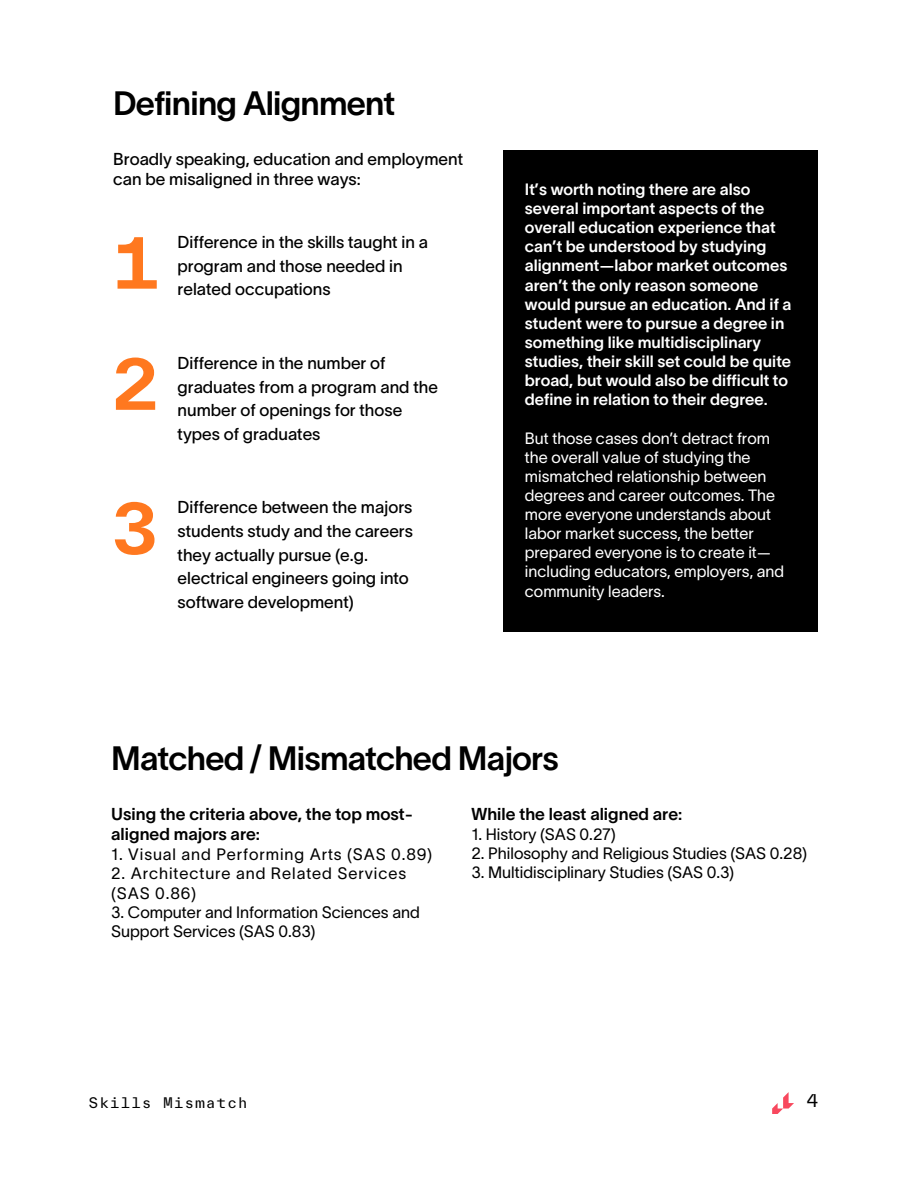
<style>
.page{position:relative;width:918px;height:1188px;background:#fff}
.page>*{position:absolute;margin:0;border:0;box-sizing:border-box;transform-origin:0 0}
.t1{font:700 67.65px "TWK Everett Mono";color:#ff781f}
.t2{font:33.15px "TWK Lausanne 600";letter-spacing:-.025em;color:#000}
.t3{font:16.95px/23.7px "TWK Lausanne 400";color:#000}
.t4{font:16.95px/20.2px "TWK Lausanne 600";color:#000}
.t5{font:16.95px "TWK Everett Mono";color:#000}
.t6{font:16.2px/19.2px "TWK Lausanne 300";color:#000}
.t7{font:16.2px/19.2px "TWK Lausanne 300";letter-spacing:.055em;color:#000}
.t8{font:16.05px/19.2px "TWK Lausanne 600";color:#fff}
.t9{font:16.05px/19.2px "TWK Lausanne 300";color:#fff}
.t10{font:14.1px "TWK Everett Mono";letter-spacing:.055em;color:#000}
</style>
<div class="page">
<svg style="left:772px;top:1092px;width:22px;height:22px"></svg>
<div style="left:503px;top:150px;width:315px;height:482px;background:#000"></div>
<p class="t2" style="left:113px;top:84px;width:284px">Defining Alignment</p>
<p class="t3" style="left:113px;top:149px;width:351px;line-height:20.1px">Broadly speaking, education and employment can be misaligned in three ways:</p>
<p class="t1" style="left:111px;top:220px;width:49px">1</p>
<p class="t3" style="left:178px;top:230px;width:252px">Difference in the skills taught in a program and those needed in related occupations</p>
<p class="t1" style="left:111px;top:341px;width:49px">2</p>
<p class="t3" style="left:178px;top:351px;width:262px">Difference in the number of graduates from a program and the number of openings for those types of graduates</p>
<p class="t1" style="left:111px;top:486px;width:49px">3</p>
<p class="t3" style="left:178px;top:495px;width:237px">Difference between the majors students study and the careers they actually pursue (e.g. electrical engineers going into software development)</p>
<p class="t8" style="left:525px;top:180px;width:268px">It’s worth noting there are also several important aspects of the overall education experience that can’t be understood by studying alignment—labor market outcomes aren’t the only reason someone would pursue an education. And if a student were to pursue a degree in something like multidisciplinary studies, their skill set could be quite broad, but would also be difficult to define in relation to their degree.</p>
<p class="t9" style="left:525px;top:428px;width:261px">But those cases don’t detract from the overall value of studying the mismatched relationship between degrees and career outcomes. The more everyone understands about labor market success, the better prepared everyone is to create it— including educators, employers, and community leaders.</p>
<p class="t2" style="left:111px;top:740px;width:449px">Matched / Mismatched Majors</p>
<p class="t4" style="left:111px;top:804px;width:303px">Using the criteria above, the top most&shy;aligned majors are:</p>
<p class="t7" style="left:111px;top:845px;width:322px">1. Visual and Performing Arts (SAS 0.89)</p>
<p class="t7" style="left:111px;top:864px;width:296px">2. Architecture and Related Services (SAS 0.86)</p>
<p class="t6" style="left:111px;top:902px;width:310px">3. Computer and Information Sciences and<br>Support Services (SAS 0.83)</p>
<p class="t4" style="left:471px;top:804px;width:212px">While the least aligned are:</p>
<p class="t6" style="left:471px;top:825px;width:146px">1. History (SAS 0.27)</p>
<p class="t6" style="left:471px;top:844px;width:337px">2. Philosophy and Religious Studies (SAS 0.28)</p>
<p class="t6" style="left:471px;top:863px;width:264px">3. Multidisciplinary Studies (SAS 0.3)</p>
<p class="t10" style="left:88px;top:1094px;width:161px">Skills Mismatch</p>
<p class="t5" style="left:806px;top:1090px;width:13px">4</p>
</div>
